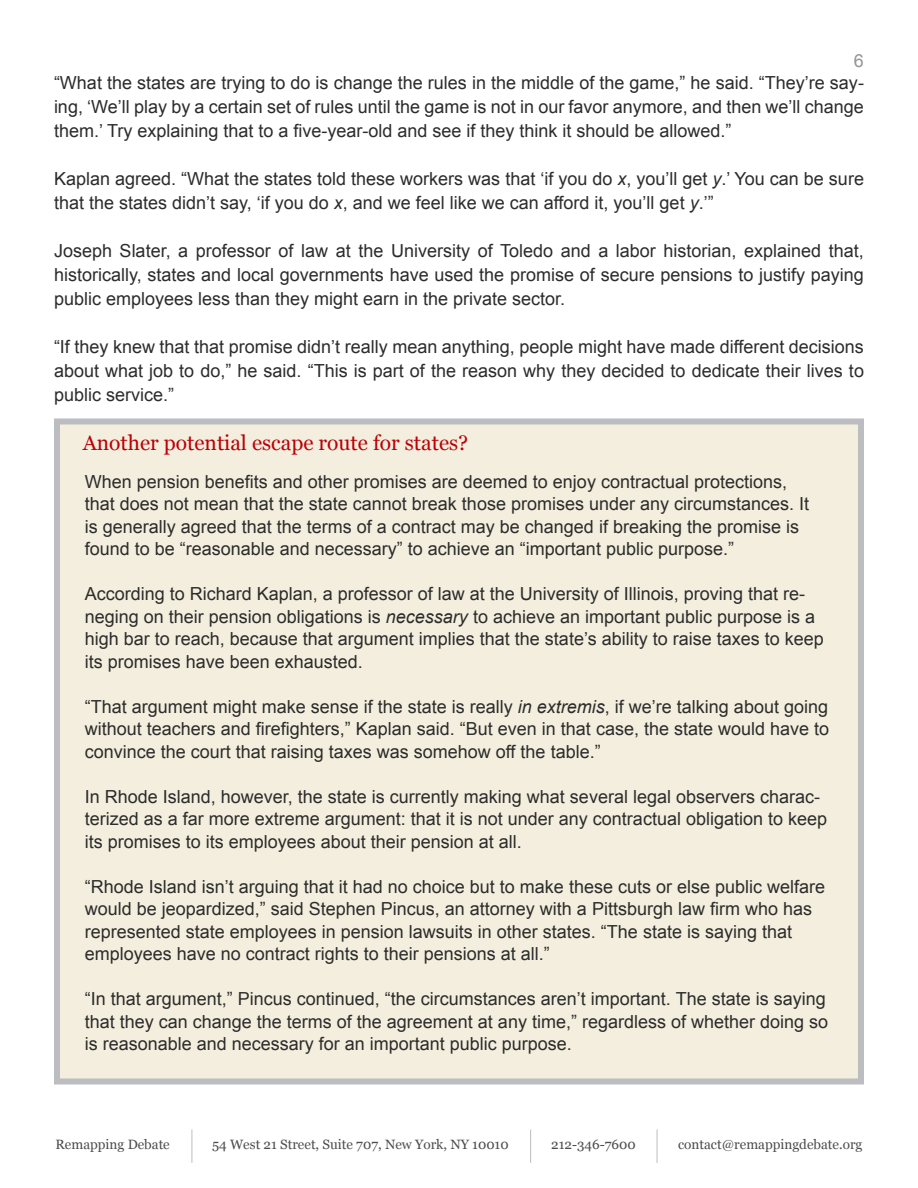
<style>
.page{position:relative;width:918px;height:1188px;background:#fff}
.page>*{position:absolute;margin:0;border:0;box-sizing:border-box;transform-origin:0 0}
.t1{font:21px "Georgia";color:#ba0007}
.Body_Text{font:18px/22.5px "Arial";color:#2b2c2b}
.t2{font:18px "Arial";color:#939598}
.t3{font:13.5px "Georgia";color:#4b4c4d}
.s1{font-style:italic}
</style>
<div class="page">
<hr style="left:192px;top:1130px;width:1px;height:33px;background:#bcbdc0">
<hr style="left:530px;top:1130px;width:1px;height:33px;background:#bcbdc0">
<hr style="left:657px;top:1130px;width:1px;height:33px;background:#bcbdc0">
<div style="left:54px;top:418px;width:810px;height:666px;background:#f4eede;border:6px solid #bcbdc0"></div>
<p class="t2" style="left:854px;top:49px;width:12px">6</p>
<p class="Body_Text" style="left:54px;top:71px;width:811px;line-height:24px;text-align:justify">“What the states are trying to do is change the rules in the middle of the game,” he said. “They’re say&shy;ing, ‘We’ll play by a certain set of rules until the game is not in our favor anymore, and then we’ll change them.’ Try explaining that to a five-year-old and see if they think it should be allowed.”</p>
<p class="Body_Text" style="left:54px;top:167px;width:812px;line-height:24px">Kaplan agreed. “What the states told these workers was that ‘if you do <span class="s1">x</span>, you’ll get <span class="s1">y</span>.’ You can be sure that the states didn’t say, ‘if you do <span class="s1">x</span>, and we feel like we can afford it, you’ll get <span class="s1">y</span>.’”</p>
<p class="Body_Text" style="left:54px;top:239px;width:811px;line-height:24px;text-align:justify">Joseph Slater, a professor of law at the University of Toledo and a labor historian, explained that, historically, states and local governments have used the promise of secure pensions to justify paying public employees less than they might earn in the private sector.</p>
<p class="Body_Text" style="left:54px;top:335px;width:812px;line-height:24px;text-align:justify">“If they knew that that promise didn’t really mean anything, people might have made different decisions about what job to do,” he said. “This is part of the reason why they decided to dedicate their lives to public service.”</p>
<p class="t1" style="left:83px;top:427px;width:387px">Another potential escape route for states?</p>
<p class="Body_Text" style="left:85px;top:470px;width:726px">When pension benefits and other promises are deemed to enjoy contractual protections, that does not mean that the state cannot break those promises under any circumstances. It is generally agreed that the terms of a contract may be changed if breaking the promise is found to be “reasonable and necessary” to achieve an “important public purpose.”</p>
<p class="Body_Text" style="left:85px;top:583px;width:741px">According to Richard Kaplan, a professor of law at the University of Illinois, proving that re&shy;neging on their pension obligations is <span class="s1">necessary</span> to achieve an important public purpose is a high bar to reach, because that argument implies that the state’s ability to raise taxes to keep its promises have been exhausted.</p>
<p class="Body_Text" style="left:85px;top:695px;width:746px;text-align:justify">“That argument might make sense if the state is really <span class="s1">in extremis</span>, if we’re talking about going without teachers and firefighters,” Kaplan said. “But even in that case, the state would have to convince the court that raising taxes was somehow off the table.”</p>
<p class="Body_Text" style="left:85px;top:785px;width:744px">In Rhode Island, however, the state is currently making what several legal observers charac&shy;terized as a far more extreme argument: that it is not under any contractual obligation to keep its promises to its employees about their pension at all.</p>
<p class="Body_Text" style="left:85px;top:875px;width:742px">“Rhode Island isn’t arguing that it had no choice but to make these cuts or else public welfare would be jeopardized,” said Stephen Pincus, an attorney with a Pittsburgh law firm who has represented state employees in pension lawsuits in other states. “The state is saying that employees have no contract rights to their pensions at all.”</p>
<p class="Body_Text" style="left:85px;top:988px;width:745px">“In that argument,” Pincus continued, “the circumstances aren’t important. The state is saying that they can change the terms of the agreement at any time,” regardless of whether doing so is reasonable and necessary for an important public purpose.</p>
<p class="t3" style="left:56px;top:1134px;width:116px">Remapping Debate</p>
<p class="t3" style="left:212px;top:1134px;width:298px">54 West 21 Street, Suite 707, New York, NY 10010</p>
<p class="t3" style="left:551px;top:1134px;width:86px">212-346-7600</p>
<p class="t3" style="left:678px;top:1134px;width:186px">contact@remappingdebate.org</p>
</div>
